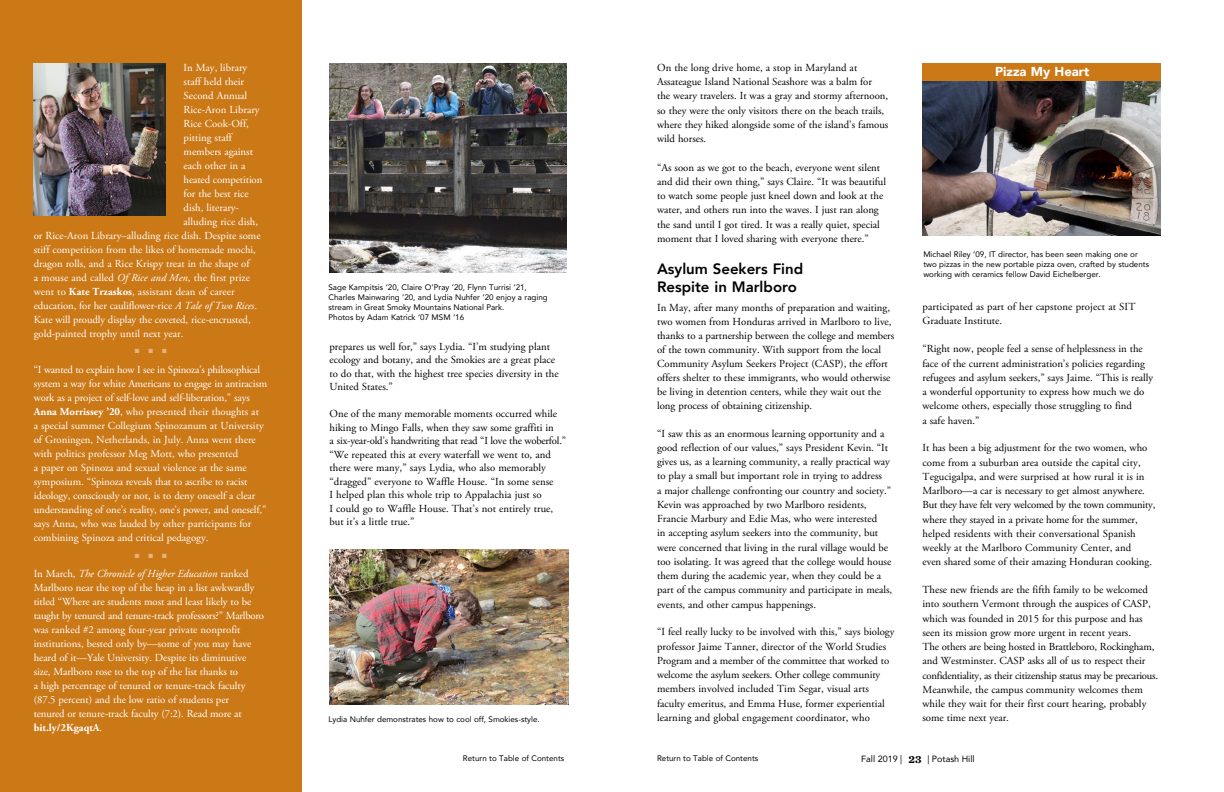
<style>
.page{position:relative;width:1224px;height:792px;background:#fff}
.page>*{position:absolute;margin:0;border:0;box-sizing:border-box;transform-origin:0 0}
.t1{font:800 15px/18px "Avenir";color:#000}
.t2{font:900 13px "Avenir";color:#fff}
.t3{font:700 11px "Chronicle Text G1";color:#000}
.t4{font:10.8px/14.3px "Adobe Garamond Pro";color:#000}
.t5{font:10.8px/14px "Adobe Garamond Pro";color:#fff}
.t6{font:9px "Avenir";color:#000}
.t7{font:8px/10px "Avenir";color:#000}
.t8{font:6px "Zapf Dingbats ITC";color:#e5b27d}
.s1{font-style:italic}
.s2{font-weight:700}
</style>
<div class="page">
<div style="left:0;top:0;width:302px;height:792px;background:#cb7817"></div>
<img style="left:34px;top:63px;width:132px;height:153px">
<img style="left:330px;top:63px;width:237px;height:210px">
<img style="left:330px;top:549px;width:238px;height:156px">
<img style="left:923px;top:81px;width:237px;height:154px">
<div style="left:923px;top:63px;width:238px;height:18px;background:#cb7817"></div>
<p class="t5" style="left:184px;top:61px;width:65px">In May, library</p>
<p class="t5" style="left:184px;top:75px;width:62px">staff held their</p>
<p class="t5" style="left:184px;top:89px;width:65px">Second Annual</p>
<p class="t5" style="left:184px;top:103px;width:78px">Rice-Aron Library</p>
<p class="t5" style="left:184px;top:117px;width:67px">Rice Cook-Off,</p>
<p class="t5" style="left:184px;top:131px;width:50px">pitting staff</p>
<p class="t5" style="left:184px;top:145px;width:71px">members against</p>
<p class="t5" style="left:184px;top:159px;width:63px">each other in a</p>
<p class="t5" style="left:184px;top:173px;width:80px">heated competition</p>
<p class="t5" style="left:184px;top:187px;width:67px">for the best rice</p>
<p class="t5" style="left:184px;top:201px;width:57px">dish, literary-</p>
<p class="t5" style="left:184px;top:215px;width:76px">alluding rice dish,</p>
<p class="t5" style="left:34px;top:229px;width:228px">or Rice-Aron Library–alluding rice dish. Despite some</p>
<p class="t5" style="left:34px;top:243px;width:224px">stiff competition from the likes of homemade mochi,</p>
<p class="t5" style="left:34px;top:257px;width:217px">dragon rolls, and a Rice Krispy treat in the shape of</p>
<p class="t5" style="left:34px;top:271px;width:218px">a mouse and called <span class="s1">Of Rice and Men</span>, the first prize</p>
<p class="t5" style="left:34px;top:285px;width:203px">went to <span class="s2">Kate Trzaskos</span>, assistant dean of career</p>
<p class="t5" style="left:34px;top:299px;width:225px">education, for her cauliflower-rice <span class="s1">A Tale of Two Rices</span>.</p>
<p class="t5" style="left:34px;top:313px;width:218px">Kate will proudly display the coveted, rice-encrusted,</p>
<p class="t5" style="left:34px;top:327px;width:151px">gold-painted trophy until next year.</p>
<p class="t8" style="left:162px;top:349px;width:6px">■</p>
<p class="t5" style="left:34px;top:363px;width:235px">“I wanted to explain how I see in Spinoza’s philosophical system a way for white Americans to engage in antiracism work as a project of self-love and self-liberation,” says <span class="s2">Anna Morrissey ’20</span>, who presented their thoughts at<br>a special summer Collegium Spinozanum at University of Groningen, Netherlands, in July. Anna went there with politics professor Meg Mott, who presented<br>a paper on Spinoza and sexual violence at the same symposium. “Spinoza reveals that to ascribe to racist ideology, consciously or not, is to deny oneself a clear understanding of one’s reality, one’s power, and oneself,” says Anna, who was lauded by other participants for combining Spinoza and critical pedagogy.</p>
<p class="t8" style="left:162px;top:553px;width:6px">■</p>
<p class="t5" style="left:34px;top:567px;width:232px">In March, <span class="s1">The Chronicle of Higher Education</span> ranked Marlboro near the top of the heap in a list awkwardly titled “Where are students most and least likely to be taught by tenured and tenure-track professors?” Marlboro was ranked #2 among four-year private nonprofit institutions, bested only by—some of you may have heard of it—Yale University. Despite its diminutive size, Marlboro rose to the top of the list thanks to<br>a high percentage of tenured or tenure-track faculty (87.5 percent) and the low ratio of students per<br>tenured or tenure-track faculty (7:2). Read more at <span class="s2">bit.ly/2KgaqtA</span>.</p>
<p class="t7" style="left:329px;top:282px;width:221px">Sage Kampitsis ’20, Claire O’Pray ’20, Flynn Turrisi ’21, Charles Mainwaring ’20, and Lydia Nuhfer ’20 enjoy a raging stream in Great Smoky Mountains National Park.<br>Photos by Adam Katrick ’07 MSM ‘16</p>
<p class="t4" style="left:330px;top:340px;width:231px;line-height:13.5px">prepares us well for,” says Lydia. “I’m studying plant ecology and botany, and the Smokies are a great place to do that, with the highest tree species diversity in the United States.”</p>
<p class="t4" style="left:330px;top:408px;width:238px;line-height:13.5px">One of the many memorable moments occurred while hiking to Mingo Falls, when they saw some graffiti in<br>a six-year-old’s handwriting that read “I love the woberfol.” “We repeated this at every waterfall we went to, and there were many,” says Lydia, who also memorably “dragged” everyone to Waffle House. “In some sense<br>I helped plan this whole trip to Appalachia just so<br>I could go to Waffle House. That’s not entirely true, but it’s a little true.”</p>
<p class="t7" style="left:329px;top:714px;width:213px">Lydia Nuhfer demonstrates how to cool off, Smokies-style.</p>
<p class="t4" style="left:657px;top:61px;width:233px">On the long drive home, a stop in Maryland at Assateague Island National Seashore was a balm for<br>the weary travelers. It was a gray and stormy afternoon, so they were the only visitors there on the beach trails, where they hiked alongside some of the island’s famous wild horses.</p>
<p class="t4" style="left:657px;top:160px;width:230px">“As soon as we got to the beach, everyone went silent and did their own thing,” says Claire. “It was beautiful to watch some people just kneel down and look at the water, and others run into the waves. I just ran along the sand until I got tired. It was a really quiet, special moment that I loved sharing with everyone there.”</p>
<h1 class="t1" style="left:657px;top:260px;width:148px">Asylum Seekers Find<br>Respite in Marlboro</h1>
<p class="t4" style="left:657px;top:301px;width:239px;line-height:14px">In May, after many months of preparation and waiting, two women from Honduras arrived in Marlboro to live, thanks to a partnership between the college and members of the town community. With support from the local Community Asylum Seekers Project (CASP), the effort offers shelter to these immigrants, who would otherwise be living in detention centers, while they wait out the long process of obtaining citizenship.</p>
<p class="t4" style="left:657px;top:426px;width:237px">“I saw this as an enormous learning opportunity and a good reflection of our values,” says President Kevin. “It gives us, as a learning community, a really practical way to play a small but important role in trying to address<br>a major challenge confronting our country and society.” Kevin was approached by two Marlboro residents, Francie Marbury and Edie Mas, who were interested<br>in accepting asylum seekers into the community, but were concerned that living in the rural village would be too isolating. It was agreed that the college would house them during the academic year, when they could be a part of the campus community and participate in meals, events, and other campus happenings.</p>
<p class="t4" style="left:657px;top:625px;width:239px">“I feel really lucky to be involved with this,” says biology professor Jaime Tanner, director of the World Studies Program and a member of the committee that worked to welcome the asylum seekers. Other college community members involved included Tim Segar, visual arts faculty emeritus, and Emma Huse, former experiential learning and global engagement coordinator, who</p>
<p class="t2" style="left:995px;top:60px;width:96px">Pizza My Heart</p>
<p class="t7" style="left:923px;top:249px;width:227px">Michael Riley ’09, IT director, has been seen making one or two pizzas in the new portable pizza oven, crafted by students working with ceramics fellow David Eichelberger.</p>
<p class="t4" style="left:923px;top:299px;width:214px">participated as part of her capstone project at SIT<br>Graduate Institute.</p>
<p class="t4" style="left:923px;top:342px;width:232px">“Right now, people feel a sense of helplessness in the face of the current administration’s policies regarding refugees and asylum seekers,” says Jaime. “This is really a wonderful opportunity to express how much we do welcome others, especially those struggling to find<br>a safe haven.”</p>
<p class="t4" style="left:923px;top:441px;width:234px">It has been a big adjustment for the two women, who come from a suburban area outside the capital city, Tegucigalpa, and were surprised at how rural it is in Marlboro—a car is necessary to get almost anywhere.<br>But they have felt very welcomed by the town community, where they stayed in a private home for the summer, helped residents with their conversational Spanish weekly at the Marlboro Community Center, and<br>even shared some of their amazing Honduran cooking.</p>
<p class="t4" style="left:923px;top:583px;width:237px">These new friends are the fifth family to be welcomed into southern Vermont through the auspices of CASP, which was founded in 2015 for this purpose and has seen its mission grow more urgent in recent years.<br>The others are being hosted in Brattleboro, Rockingham, and Westminster. CASP asks all of us to respect their confidentiality, as their citizenship status may be precarious.<br>Meanwhile, the campus community welcomes them while they wait for their first court hearing, probably some time next year.</p>
<p class="t7" style="left:463px;top:753px;width:103px">Return to Table of Contents</p>
<p class="t7" style="left:657px;top:753px;width:103px">Return to Table of Contents</p>
<p class="t6" style="left:861px;top:752px;width:43px">Fall 2019 |</p>
<p class="t6" style="left:927px;top:752px;width:49px">| Potash Hill</p>
<p class="t3" style="left:909px;top:750px;width:14px">23</p>
</div>
